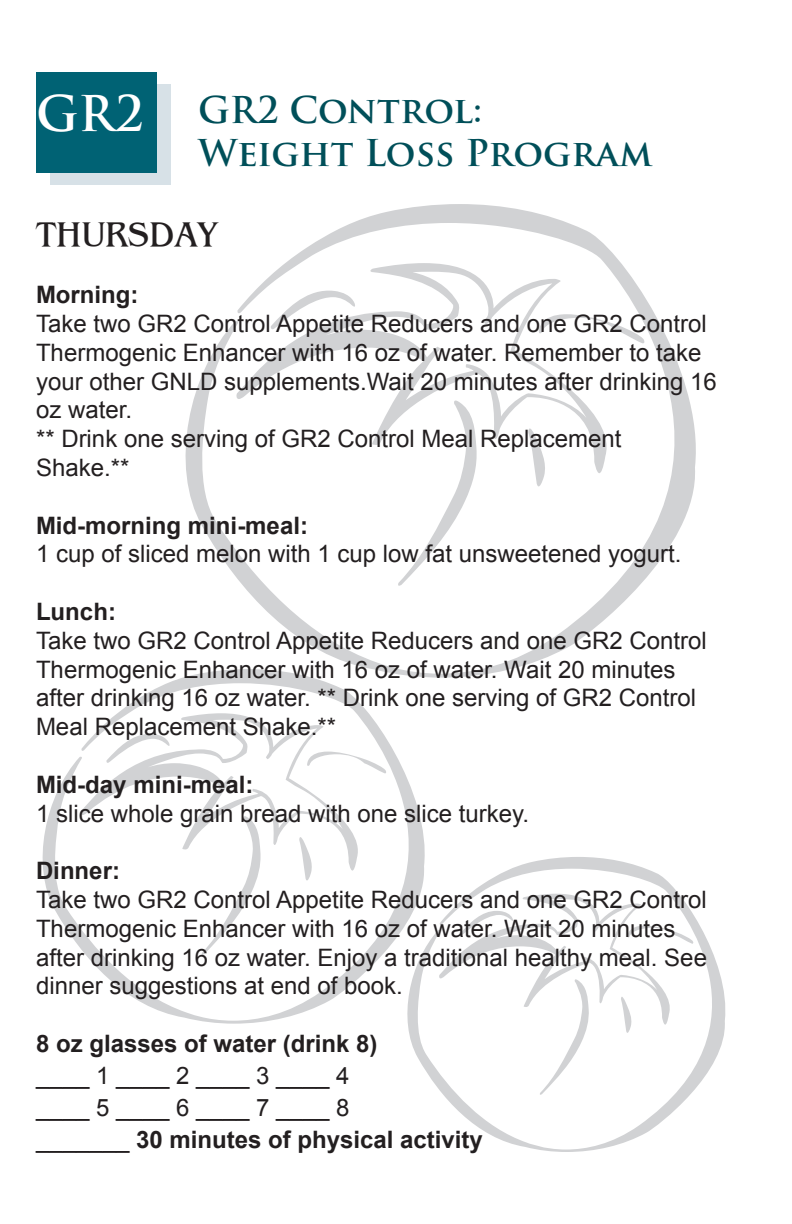
<style>
.page{position:relative;width:792px;height:1224px;background:#fff}
.page>*{position:absolute;margin:0;border:0;box-sizing:border-box;transform-origin:0 0}
.t1{font:700 48px "Trajan Pro";color:#fff}
.t2{font:700 36px/43.2px "Trajan Pro";color:#004f59}
.t3{font:36px "Bangle Normal";color:#231f20}
.t4{font:24px/28.8px "Arial";color:#231f20}
.t5{font:700 24px "Arial";color:#231f20}
.s1{font-weight:700}
</style>
<div class="page">
<div style="left:50px;top:84px;width:121px;height:100px;background:#d7e1e7"></div>
<div style="left:36px;top:72px;width:121px;height:100px;background:#006274"></div>
<svg style="left:42px;top:678px;width:383px;height:346px"></svg>
<svg style="left:397px;top:857px;width:329px;height:295px"></svg>
<svg style="left:182px;top:204px;width:514px;height:474px"></svg>
<h1 class="t1" style="left:36px;top:84px;width:109px">GR2</h1>
<h2 class="t2" style="left:198px;top:89px;width:456px">GR2 Control:<br>Weight Loss Program</h2>
<h2 class="t3" style="left:36px;top:211px;width:184px">THURSDAY</h2>
<p class="t5" style="left:36px;top:279px;width:104px">Morning:</p>
<p class="t4" style="left:36px;top:309px;width:682px">Take two GR2 Control Appetite Reducers and one GR2 Control Thermogenic Enhancer with 16 oz of water. Remember to take your other GNLD supplements.Wait 20 minutes after drinking 16 oz water.<br>** Drink one serving of GR2 Control Meal Replacement Shake.**</p>
<p class="t5" style="left:36px;top:509px;width:274px">Mid-morning mini-meal:</p>
<p class="t4" style="left:36px;top:540px;width:647px">1 cup of sliced melon with 1 cup low fat unsweetened yogurt.</p>
<p class="t5" style="left:36px;top:596px;width:81px">Lunch:</p>
<p class="t4" style="left:36px;top:626px;width:672px">Take two GR2 Control Appetite Reducers and one GR2 Control Thermogenic Enhancer with 16 oz of water. Wait 20 minutes after drinking 16 oz water. ** Drink one serving of GR2 Control Meal Replacement Shake.**</p>
<p class="t5" style="left:36px;top:769px;width:219px">Mid-day mini-meal:</p>
<p class="t4" style="left:36px;top:799px;width:495px">1 slice whole grain bread with one slice turkey.</p>
<p class="t5" style="left:36px;top:855px;width:85px">Dinner:</p>
<p class="t4" style="left:36px;top:885px;width:673px">Take two GR2 Control Appetite Reducers and one GR2 Control Thermogenic Enhancer with 16 oz of water. Wait 20 minutes after drinking 16 oz water. Enjoy a traditional healthy meal. See dinner suggestions at end of book.</p>
<p class="t5" style="left:36px;top:1028px;width:343px">8 oz glasses of water (drink 8)</p>
<p class="t4" style="left:36px;top:1060px;width:448px;line-height:32px">____ 1 ____ 2 ____ 3 ____ 4<br>____ 5 ____ 6 ____ 7 ____ 8<br>_______ <span class="s1">30 minutes of physical activity</span></p>
</div>
